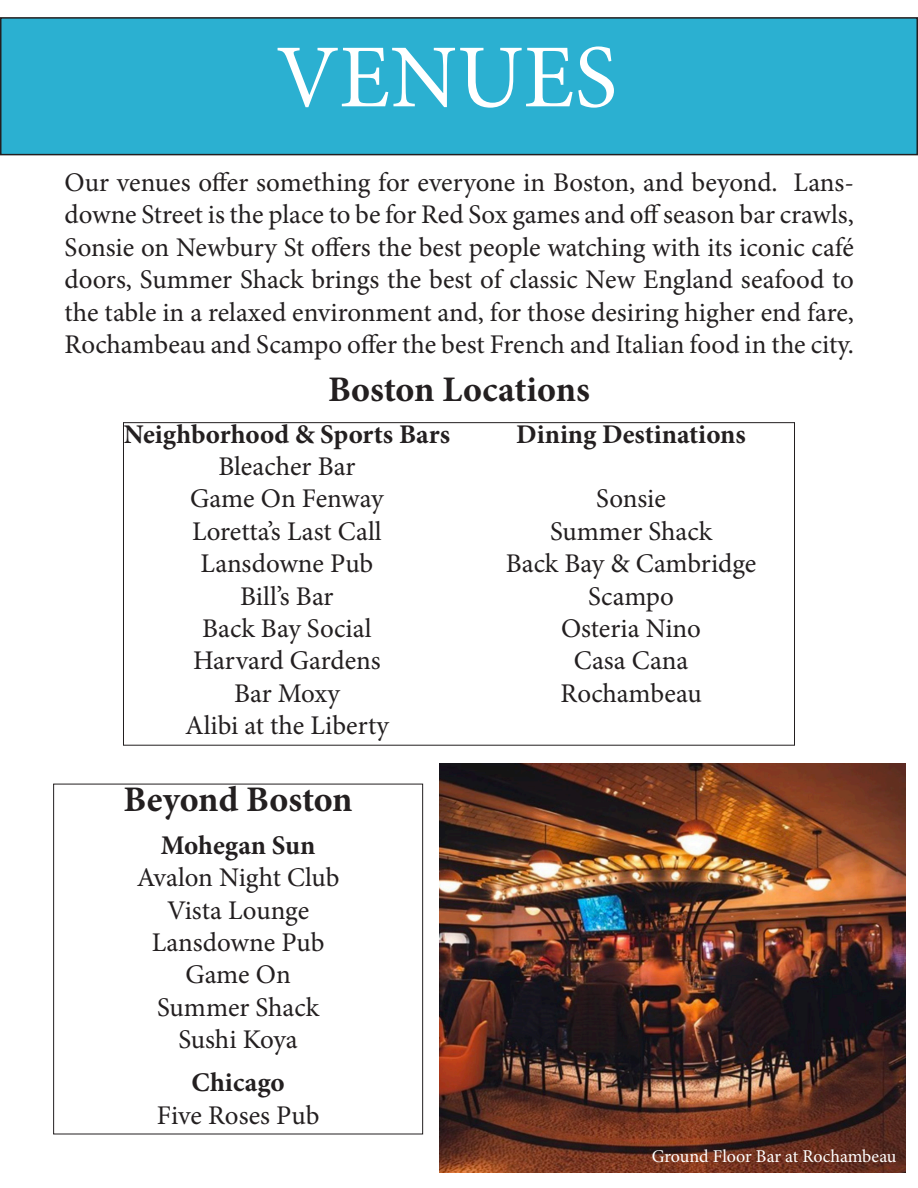
<style>
.page{position:relative;width:918px;height:1188px;background:#fff}
.page>*{position:absolute;margin:0;border:0;box-sizing:border-box;transform-origin:0 0}
.t1{font:90px "Minion Pro";color:#fff}
.t2{font:700 36px "Minion Pro";color:#231f20}
.t3{font:27px/32.4px "Minion Pro";color:#231f20;text-align:justify}
.t4{font:700 27px "Minion Pro";color:#231f20}
.t5{font:18px "Minion Pro";letter-spacing:-.005em;color:#fff}
</style>
<div class="page">
<div style="left:1px;top:18px;width:916px;height:137px;background:#2bb0d1"></div>
<div style="left:0;top:17px;width:918px;height:138px;border:2px solid #231f20"></div>
<div style="left:53px;top:784px;width:370px;height:350px;border:1px solid #231f20"></div>
<img style="left:440px;top:764px;width:466px;height:409px">
<p class="t1" style="left:276px;top:17px;width:343px">VENUES</p>
<p class="t3" style="left:64px;top:166px;width:791px">Our venues offer something for everyone in Boston, and beyond. Lans&shy;downe Street is the place to be for Red Sox games and off season bar crawls, Sonsie on Newbury St offers the best people watching with its iconic café doors, Summer Shack brings the best of classic New England seafood to the table in a relaxed environment and, for those desiring higher end fare, Rochambeau and Scampo offer the best French and Italian food in the city.</p>
<p class="t2" style="left:328px;top:364px;width:263px">Boston Locations</p>
<p class="t4" style="left:124px;top:415px;width:328px">Neighborhood &amp; Sports Bars</p>
<p class="t3" style="left:218px;top:450px;width:138px">Bleacher Bar</p>
<p class="t3" style="left:190px;top:483px;width:195px">Game On Fenway</p>
<p class="t3" style="left:192px;top:515px;width:191px">Loretta’s Last Call</p>
<p class="t3" style="left:201px;top:548px;width:174px">Lansdowne Pub</p>
<p class="t3" style="left:240px;top:580px;width:95px">Bill’s Bar</p>
<p class="t3" style="left:202px;top:612px;width:171px">Back Bay Social</p>
<p class="t3" style="left:193px;top:645px;width:189px">Harvard Gardens</p>
<p class="t3" style="left:234px;top:677px;width:107px">Bar Moxy</p>
<p class="t3" style="left:185px;top:710px;width:205px">Alibi at the Liberty</p>
<p class="t4" style="left:516px;top:415px;width:231px">Dining Destinations</p>
<p class="t3" style="left:596px;top:483px;width:71px">Sonsie</p>
<p class="t3" style="left:550px;top:515px;width:163px">Summer Shack</p>
<p class="t3" style="left:506px;top:548px;width:252px">Back Bay &amp; Cambridge</p>
<p class="t3" style="left:588px;top:580px;width:88px">Scampo</p>
<p class="t3" style="left:561px;top:612px;width:141px">Osteria Nino</p>
<p class="t3" style="left:574px;top:645px;width:116px">Casa Cana</p>
<p class="t3" style="left:561px;top:677px;width:143px">Rochambeau</p>
<p class="t2" style="left:124px;top:774px;width:231px">Beyond Boston</p>
<p class="t4" style="left:161px;top:826px;width:156px">Mohegan Sun</p>
<p class="t3" style="left:137px;top:862px;width:204px">Avalon Night Club</p>
<p class="t3" style="left:167px;top:894px;width:144px">Vista Lounge</p>
<p class="t3" style="left:152px;top:926px;width:174px">Lansdowne Pub</p>
<p class="t3" style="left:185px;top:959px;width:107px">Game On</p>
<p class="t3" style="left:157px;top:991px;width:163px">Summer Shack</p>
<p class="t3" style="left:178px;top:1024px;width:121px">Sushi Koya</p>
<p class="t4" style="left:191px;top:1064px;width:95px">Chicago</p>
<p class="t3" style="left:157px;top:1099px;width:164px">Five Roses Pub</p>
<p class="t5" style="left:652px;top:1145px;width:246px">Ground Floor Bar at Rochambeau</p>
</div>
